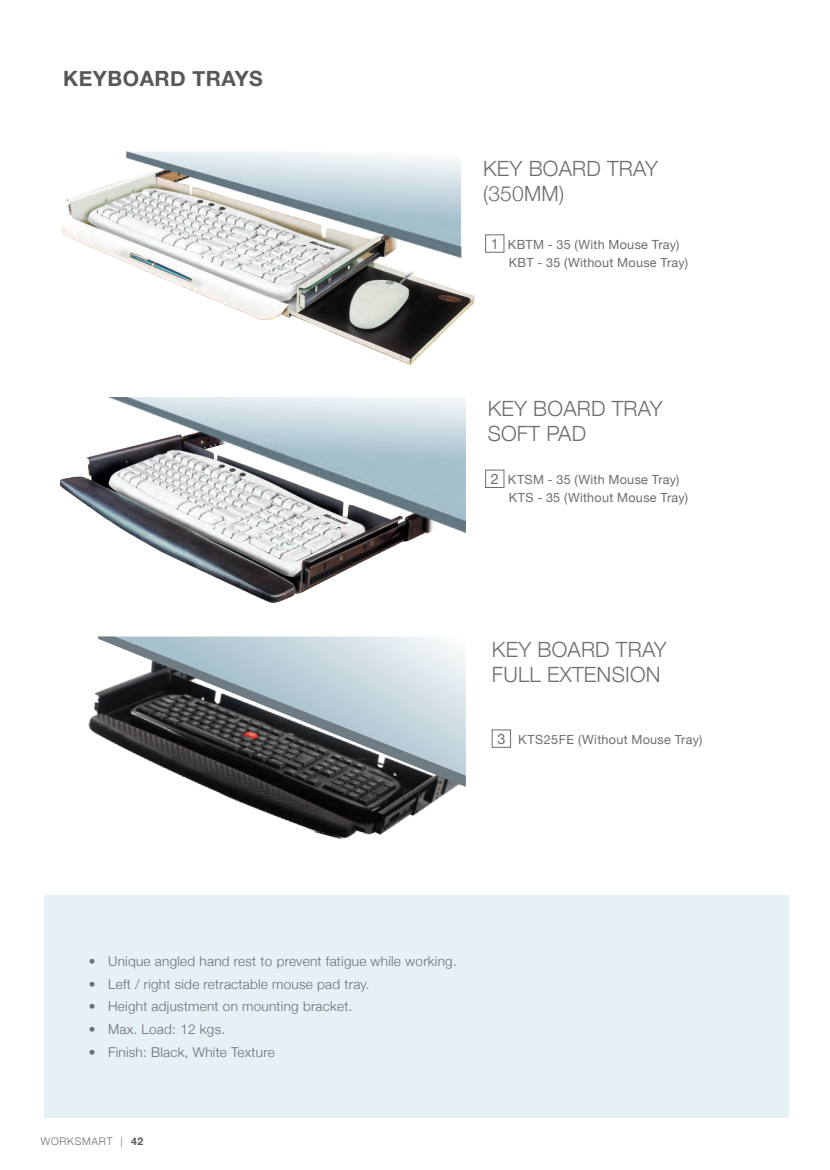
<style>
.page{position:relative;width:830px;height:1170px;background:#fff}
.page>*{position:absolute;margin:0;border:0;box-sizing:border-box;transform-origin:0 0}
.t1{font:300 21px/25.2px "Helvetica Neue";letter-spacing:.01em;color:#6c6d70}
.t2{font:700 21px "Helvetica Neue";letter-spacing:.025em;color:#57585a}
.t3{font:300 13.5px "Helvetica Neue";letter-spacing:.02em;color:#6c6d70}
.t4{font:12.6px/18px "Helvetica Neue";letter-spacing:.025em;color:#6c6d70}
.t5{font:300 10.5px "Helvetica Neue";letter-spacing:.07em;color:#6c6d70}
.s1{font-size:14.4px}
.s2{font-weight:700;color:#57585a}
</style>
<div class="page">
<div style="left:44px;top:895px;width:744px;height:222px;background:#e6f1f5"></div>
<div style="left:485px;top:234px;width:19px;height:18px;border:1px solid #6c6d70"></div>
<img style="left:60px;top:151px;width:414px;height:214px">
<img style="left:60px;top:398px;width:405px;height:204px">
<img style="left:88px;top:692px;width:377px;height:148px">
<svg style="left:98px;top:636px;width:367px;height:150px;background:#8b9398"></svg>
<h1 class="t2" style="left:63px;top:66px;width:201px">KEYBOARD TRAYS</h1>
<h1 class="t1" style="left:483px;top:154px;width:176px">KEY BOARD TRAY (350MM)</h1>
<p class="t4" style="left:508px;top:236px;width:181px;text-indent:-18px"><span class="s1">1</span> KBTM - 35 (With Mouse Tray)<br>KBT - 35 (Without Mouse Tray)</p>
<h1 class="t1" style="left:487px;top:394px;width:176px">KEY BOARD TRAY<br>SOFT PAD</h1>
<p class="t4" style="left:508px;top:471px;width:181px;text-indent:-18px"><span class="s1">2</span> KTSM - 35 (With Mouse Tray)<br>KTS - 35 (Without Mouse Tray)</p>
<h1 class="t1" style="left:491px;top:635px;width:176px">KEY BOARD TRAY<br>FULL EXTENSION</h1>
<p class="t4" style="left:497px;top:731px;width:206px"><span class="s1">3</span> KTS25FE (Without Mouse Tray)</p>
<p class="t3" style="left:89px;top:949px;width:369px">• Unique angled hand rest to prevent fatigue while working.</p>
<p class="t3" style="left:89px;top:972px;width:282px">• Left / right side retractable mouse pad tray.</p>
<p class="t3" style="left:89px;top:995px;width:265px">• Height adjustment on mounting bracket.</p>
<p class="t3" style="left:89px;top:1018px;width:138px">• Max. Load: 12 kgs.</p>
<p class="t3" style="left:89px;top:1041px;width:187px">• Finish: Black, White Texture</p>
<p class="t5" style="left:41px;top:1132px;width:104px">WORKSMART | <span class="s2">42</span></p>
</div>
